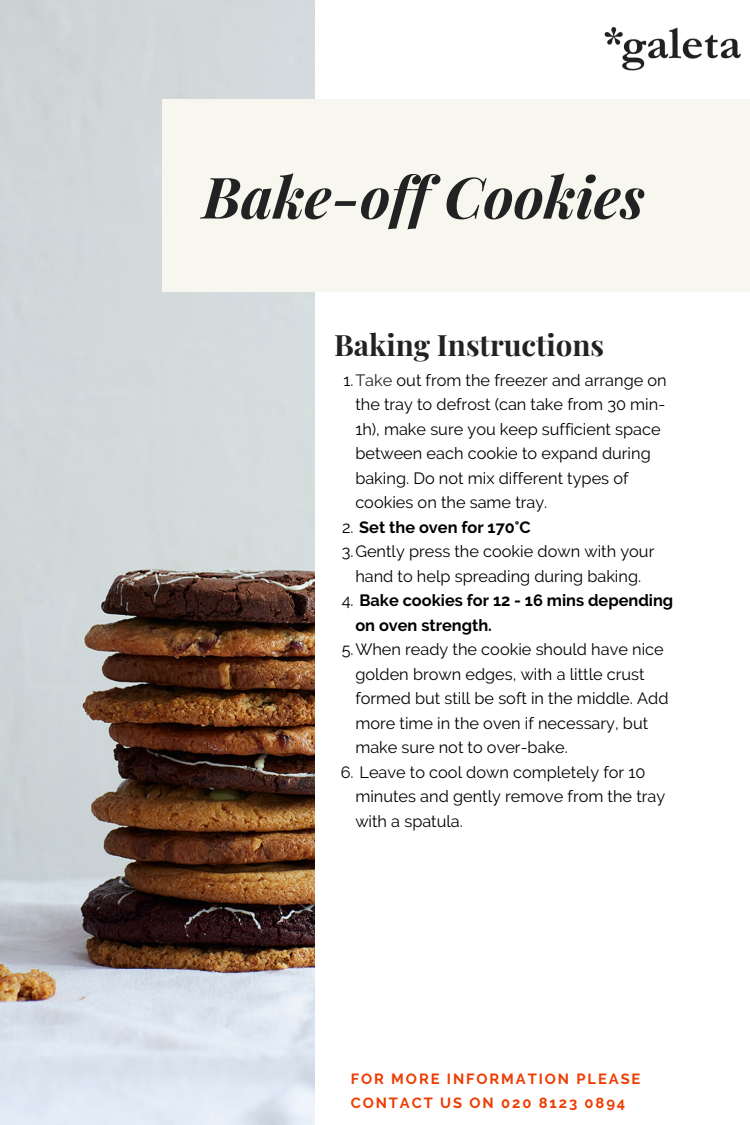
<style>
.page{position:relative;width:750px;height:1125px;background:#fff}
.page>*{position:absolute;margin:0;border:0;box-sizing:border-box;transform-origin:0 0}
.t1{font:italic 700 57.12px "Playfair Display";color:#222}
.t2{font:700 29.5px "Playfair Display";color:#222}
.t3{font:16.38px/24.5px "Raleway";color:#000}
.t4{font:700 16.38px/24.5px "Raleway";color:#000}
.t5{font:700 14.75px/24.5px "Raleway";letter-spacing:.13em;color:#ee3c00}
.s1{color:#222}
.s2{font-weight:400}
</style>
<div class="page">
<img style="left:0;top:0;width:314px;height:1125px">
<div style="left:162px;top:99px;width:588px;height:192px;background:#f8f7ef"></div>
<img style="left:604px;top:26px;width:137px;height:45px">
<h1 class="t1" style="left:202px;top:157px;width:444px">Bake-off Cookies</h1>
<h2 class="t2" style="left:334px;top:324px;width:272px">Baking Instructions</h2>
<p class="t3" style="left:355px;top:368px;width:313px;text-indent:-12px">1.<span class="s1">Take</span> out from the freezer and arrange on the tray to defrost (can take from 30 min-1h), make sure you keep sufficient space between each cookie to expand during baking. Do not mix different types of cookies on the same tray.</p>
<p class="t4" style="left:342px;top:515px;width:190px"><span class="s2">2.</span> Set the oven for 170°C</p>
<p class="t3" style="left:342px;top:539px;width:314px">3.Gently press the cookie down with your</p>
<p class="t3" style="left:355px;top:564px;width:287px">hand to help spreading during baking.</p>
<p class="t4" style="left:355px;top:588px;width:319px;text-indent:-14px"><span class="s2">4.</span> Bake cookies for 12 - 16 mins depending on oven strength.</p>
<p class="t3" style="left:355px;top:637px;width:315px;text-indent:-14px">5.When ready the cookie should have nice golden brown edges, with a little crust formed but still be soft in the middle. Add more time in the oven if necessary, but make sure not to over-bake.</p>
<p class="t3" style="left:355px;top:760px;width:311px;text-indent:-15px">6. Leave to cool down completely for 10 minutes and gently remove from the tray with a spatula.</p>
<p class="t5" style="left:351px;top:1066px;width:291px">FOR MORE INFORMATION PLEASE<br>CONTACT US ON 020 8123 0894</p>
</div>
